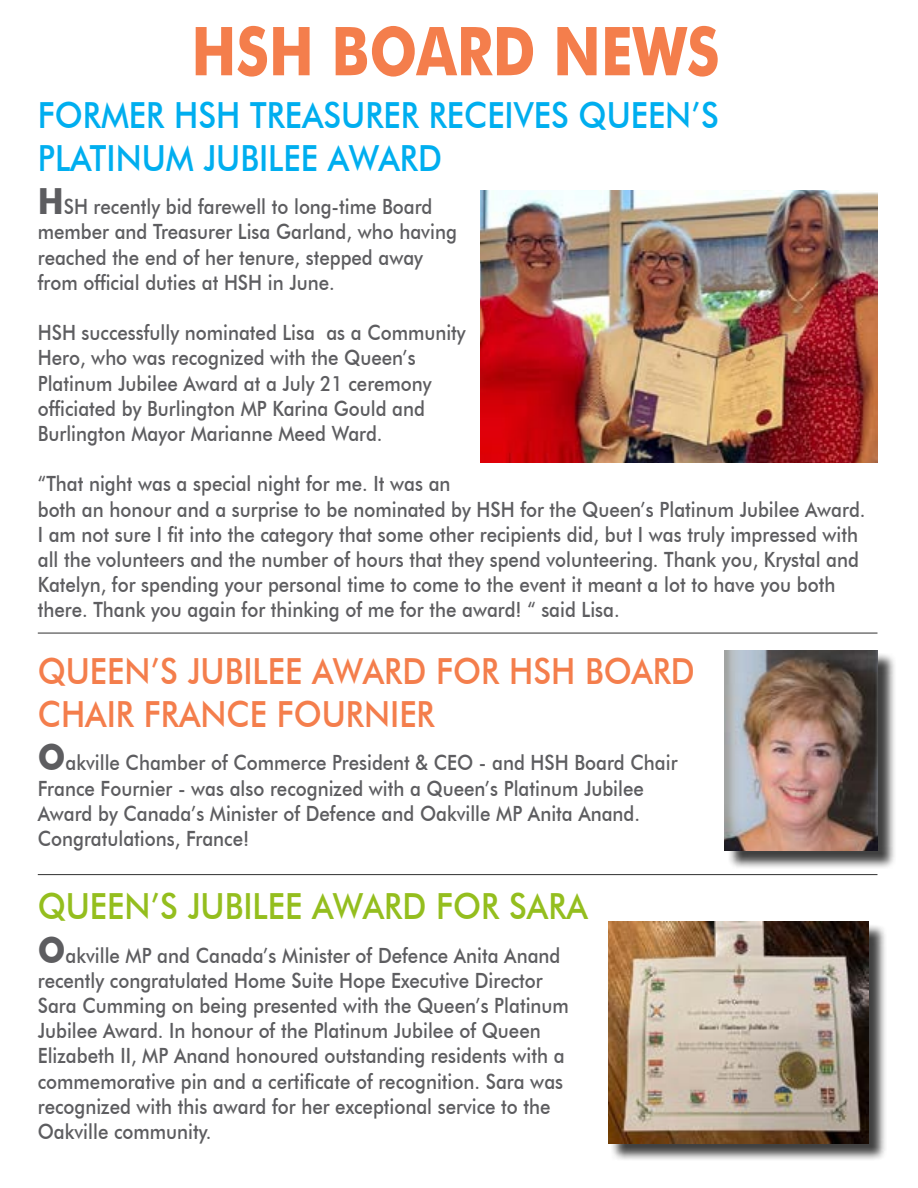
<style>
.page{position:relative;width:918px;height:1188px;background:#fff}
.page>*{position:absolute;margin:0;border:0;box-sizing:border-box;transform-origin:0 0}
.t1{font:700 67.5px "Futura BT";color:#f47e4c;scale:.83 1}
.t2{font:500 36px/43.2px "Futura BT";color:#00aeef;scale:.9 1}
.t3{font:500 36px/43.2px "Futura BT";color:#f47e4c;scale:.9 1}
.t4{font:500 36px "Futura BT";color:#94be1e;scale:.9 1}
.t5{font:500 21px/25.2px "Futura BT";color:#5d5d60;scale:.89 1}
.s1{font-weight:700;font-size:36px}
</style>
<div class="page">
<img style="left:481px;top:190px;width:397px;height:272px">
<div style="left:611px;top:924px;width:276px;height:237px;background:#000;opacity:.75"></div>
<img style="left:608px;top:922px;width:260px;height:221px">
<div style="left:727px;top:653px;width:170px;height:216px;background:#000;opacity:.75"></div>
<img style="left:725px;top:650px;width:153px;height:200px">
<hr style="left:38px;top:874px;width:839px;height:1px;background:#303030">
<hr style="left:38px;top:633px;width:839px;height:1px;background:#303030">
<h1 class="t1" style="left:191px;top:10px;width:638px">HSH BOARD NEWS</h1>
<h2 class="t2" style="left:38px;top:93px;width:758px">FORMER HSH TREASURER RECEIVES QUEEN’S<br>PLATINUM JUBILEE AWARD</h2>
<p class="t5" style="left:38px;top:194px;width:472px"><span class="s1">H</span>SH recently bid farewell to long-time Board member and Treasurer Lisa Garland, who having reached the end of her tenure, stepped away from official duties at HSH in June.</p>
<p class="t5" style="left:38px;top:320px;width:482px">HSH successfully nominated Lisa as a Community Hero, who was recognized with the Queen’s Platinum Jubilee Award at a July 21 ceremony officiated by Burlington MP Karina Gould and Burlington Mayor Marianne Meed Ward.</p>
<p class="t5" style="left:38px;top:471px;width:932px">“That night was a special night for me. It was an<br>both an honour and a surprise to be nominated by HSH for the Queen’s Platinum Jubilee Award.<br>I am not sure I fit into the category that some other recipients did, but I was truly impressed with all the volunteers and the number of hours that they spend volunteering. Thank you, Krystal and Katelyn, for spending your personal time to come to the event it meant a lot to have you both there. Thank you again for thinking of me for the award! “ said Lisa.</p>
<h2 class="t3" style="left:38px;top:649px;width:732px">QUEEN’S JUBILEE AWARD FOR HSH BOARD<br>CHAIR FRANCE FOURNIER</h2>
<p class="t5" style="left:38px;top:750px;width:720px"><span class="s1">O</span>akville Chamber of Commerce President &amp; CEO - and HSH Board Chair France Fournier - was also recognized with a Queen’s Platinum Jubilee Award by Canada’s Minister of Defence and Oakville MP Anita Anand.<br>Congratulations, France!</p>
<h2 class="t4" style="left:38px;top:885px;width:613px">QUEEN’S JUBILEE AWARD FOR SARA</h2>
<p class="t5" style="left:38px;top:942px;width:598px"><span class="s1">O</span>akville MP and Canada’s Minister of Defence Anita Anand recently congratulated Home Suite Hope Executive Director Sara Cumming on being presented with the Queen’s Platinum Jubilee Award. In honour of the Platinum Jubilee of Queen Elizabeth II, MP Anand honoured outstanding residents with a commemorative pin and a certificate of recognition. Sara was recognized with this award for her exceptional service to the Oakville community.</p>
</div>
